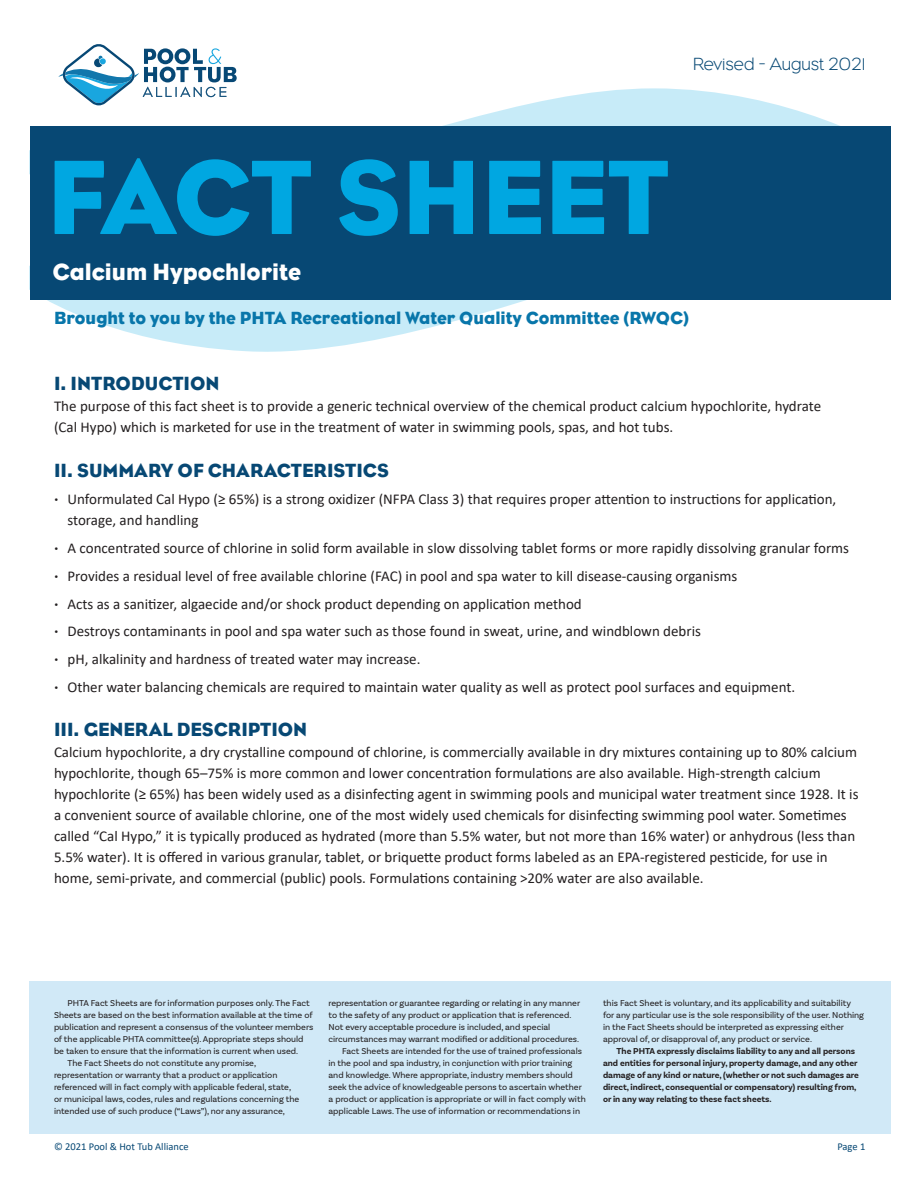
<style>
.page{position:relative;width:918px;height:1188px;background:#fff}
.page>*{position:absolute;margin:0;border:0;box-sizing:border-box;transform-origin:0 0}
.t1{font:108px "Eagle";color:#00a7e1}
.t2{font:24px "Eagle";color:#fff}
.t3{font:19.5px "Eagle";color:#074874}
.t4{font:18px "Eagle";color:#0876aa}
.t5{font:300 18px "Eagle";color:#074874}
.t6{font:15px/21px "Calibri";color:#231f20}
.t7{font:10.5px "Calibri";color:#074874}
.t8{font:9px/12px "Basic Sans";color:#231f20}
.t9{font:700 9px/12px "Basic Sans";color:#231f20}
.s1{font-family:"Basic Sans";font-weight:300}
</style>
<div class="page">
<svg style="left:29px;top:238px;width:862px;height:114px"></svg>
<svg style="left:29px;top:88px;width:862px;height:150px"></svg>
<div style="left:30px;top:126px;width:860px;height:173px;background:#074874"></div>
<div style="left:29px;top:981px;width:862px;height:152px;background:#d1e9f7"></div>
<svg style="left:58px;top:44px;width:179px;height:61px"></svg>
<p class="t5" style="left:693px;top:54px;width:174px">Revised - August 2021</p>
<h1 class="t1" style="left:46px;top:136px;width:625px">FACT SHEET</h1>
<h2 class="t2" style="left:52px;top:258px;width:250px">Calcium Hypochlorite</h2>
<p class="t4" style="left:54px;top:307px;width:637px">Brought to you by the PHTA Recreational Water Quality Committee (RWQC)</p>
<h3 class="t3" style="left:54px;top:373px;width:167px">I. INTRODUCTION</h3>
<p class="t6" style="left:54px;top:395px;width:769px">The purpose of this fact sheet is to provide a generic technical overview of the chemical product calcium hypochlorite, hydrate (Cal Hypo) which is marketed for use in the treatment of water in swimming pools, spas, and hot tubs.</p>
<h3 class="t3" style="left:54px;top:459px;width:336px">II. SUMMARY OF CHARACTERISTICS</h3>
<p class="t6" style="left:67px;top:489px;width:770px;text-indent:-14px"><span class="s1">•</span> Unformulated Cal Hypo (≥ 65%) is a strong oxidizer (NFPA Class 3) that requires proper attention to instructions for application, storage, and handling</p>
<p class="t6" style="left:54px;top:537px;width:797px"><span class="s1">•</span> A concentrated source of chlorine in solid form available in slow dissolving tablet forms or more rapidly dissolving granular forms</p>
<p class="t6" style="left:54px;top:565px;width:685px"><span class="s1">•</span> Provides a residual level of free available chlorine (FAC) in pool and spa water to kill disease-causing organisms</p>
<p class="t6" style="left:54px;top:593px;width:529px"><span class="s1">•</span> Acts as a sanitizer, algaecide and/or shock product depending on application method</p>
<p class="t6" style="left:54px;top:621px;width:649px"><span class="s1">•</span> Destroys contaminants in pool and spa water such as those found in sweat, urine, and windblown debris</p>
<p class="t6" style="left:54px;top:648px;width:368px"><span class="s1">•</span> pH, alkalinity and hardness of treated water may increase.</p>
<p class="t6" style="left:54px;top:676px;width:743px"><span class="s1">•</span> Other water balancing chemicals are required to maintain water quality as well as protect pool surfaces and equipment.</p>
<h3 class="t3" style="left:54px;top:719px;width:255px">III. GENERAL DESCRIPTION</h3>
<p class="t6" style="left:54px;top:741px;width:806px">Calcium hypochlorite, a dry crystalline compound of chlorine, is commercially available in dry mixtures containing up to 80% calcium hypochlorite, though 65–75% is more common and lower concentration formulations are also available. High-strength calcium hypochlorite (≥ 65%) has been widely used as a disinfecting agent in swimming pools and municipal water treatment since 1928. It is a convenient source of available chlorine, one of the most widely used chemicals for disinfecting swimming pool water. Sometimes called “Cal Hypo,” it is typically produced as hydrated (more than 5.5% water, but not more than 16% water) or anhydrous (less than 5.5% water). It is offered in various granular, tablet, or briquette product forms labeled as an EPA-registered pesticide, for use in home, semi-private, and commercial (public) pools. Formulations containing &gt;20% water are also available.</p>
<p class="t8" style="left:68px;top:997px;width:244px">PHTA Fact Sheets are for information purposes only. The Fact</p>
<p class="t8" style="left:54px;top:1009px;width:260px">Sheets are based on the best information available at the time of</p>
<p class="t8" style="left:54px;top:1021px;width:261px">publication and represent a consensus of the volunteer members</p>
<p class="t8" style="left:54px;top:1033px;width:251px">of the applicable PHTA committee(s). Appropriate steps should</p>
<p class="t8" style="left:54px;top:1045px;width:246px">be taken to ensure that the information is current when used.</p>
<p class="t8" style="left:68px;top:1057px;width:190px">The Fact Sheets do not constitute any promise,</p>
<p class="t8" style="left:54px;top:1069px;width:225px">representation or warranty that a product or application</p>
<p class="t8" style="left:54px;top:1081px;width:239px">referenced will in fact comply with applicable federal, state,</p>
<p class="t8" style="left:54px;top:1093px;width:247px">or municipal laws, codes, rules and regulations concerning the</p>
<p class="t8" style="left:54px;top:1105px;width:233px">intended use of such produce (“Laws”), nor any assurance,</p>
<p class="t7" style="left:54px;top:1139px;width:136px">© 2021 Pool &amp; Hot Tub Alliance</p>
<p class="t8" style="left:328px;top:997px;width:253px">representation or guarantee regarding or relating in any manner</p>
<p class="t8" style="left:328px;top:1009px;width:244px">to the safety of any product or application that is referenced.</p>
<p class="t8" style="left:328px;top:1021px;width:223px">Not every acceptable procedure is included, and special</p>
<p class="t8" style="left:328px;top:1033px;width:252px">circumstances may warrant modified or additional procedures.</p>
<p class="t8" style="left:342px;top:1045px;width:242px">Fact Sheets are intended for the use of trained professionals</p>
<p class="t8" style="left:328px;top:1057px;width:245px">in the pool and spa industry, in conjunction with prior training</p>
<p class="t8" style="left:328px;top:1069px;width:246px">and knowledge. Where appropriate, industry members should</p>
<p class="t8" style="left:328px;top:1081px;width:255px">seek the advice of knowledgeable persons to ascertain whether</p>
<p class="t8" style="left:328px;top:1093px;width:259px">a product or application is appropriate or will in fact comply with</p>
<p class="t8" style="left:328px;top:1105px;width:253px">applicable Laws. The use of information or recommendations in</p>
<p class="t8" style="left:603px;top:997px;width:263px">this Fact Sheet is voluntary, and its applicability and suitability for any particular use is the sole responsibility of the user. Nothing in the Fact Sheets should be interpreted as expressing either approval of, or disapproval of, any product or service.</p>
<p class="t9" style="left:603px;top:1045px;width:258px;text-indent:14px">The PHTA expressly disclaims liability to any and all persons and entities for personal injury, property damage, and any other damage of any kind or nature, (whether or not such damages are direct, indirect, consequential or compensatory) resulting from, or in any way relating to these fact sheets.</p>
<p class="t7" style="left:837px;top:1139px;width:30px">Page 1</p>
</div>
